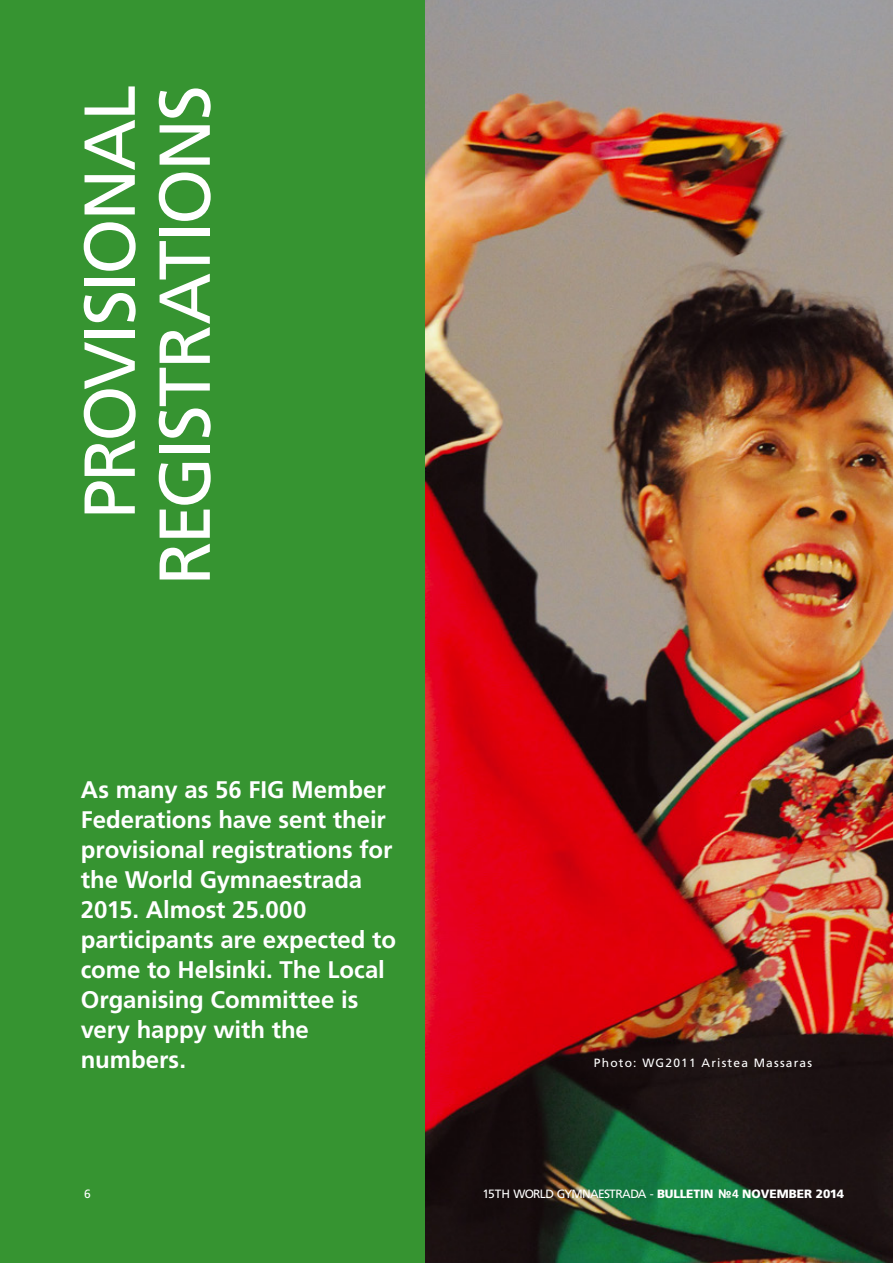
<style>
.page{position:relative;width:893px;height:1263px;background:#fff}
.page>*{position:absolute;margin:0;border:0;box-sizing:border-box;transform-origin:0 0}
.t1{font:72px/75px "Frutiger LT Std";letter-spacing:-.03em;color:#fff;text-align:right}
.t2{font:700 24px/30px "Frutiger LT Std";letter-spacing:-.005em;color:#fff}
.t3{font:12px "Frutiger LT Std";letter-spacing:-.06em;color:#fff}
.t4{font:12px "Frutiger LT Std";letter-spacing:.1em;color:#fff}
.t5{font:12px "Frutiger LT Std";color:#fff}
.s1{font-weight:900}
.s2{font-family:"Arial";font-weight:700}
.s3{font-weight:700}
</style>
<div class="page">
<div style="left:0;top:0;width:425px;height:1263px;background:#369431"></div>
<img style="left:425px;top:0;width:468px;height:1263px">
<h1 class="t1" style="left:73px;top:585px;width:502px;rotate:-90deg">PROVISIONAL<br>REGISTRATIONS</h1>
<p class="t2" style="left:81px;top:775px;width:317px">As many as 56 FIG Member<br>Federations have sent their provisional registrations for the World Gymnaestrada<br>2015. Almost 25.000 participants are expected to come to Helsinki. The Local<br>Organising Committee is very happy with the numbers.</p>
<p class="t4" style="left:594px;top:1056px;width:220px">Photo: WG2011 Aristea Massaras</p>
<p class="t5" style="left:84px;top:1186px;width:8px">6</p>
<p class="t3" style="left:482px;top:1186px;width:363px">15TH WORLD GYMNAESTRADA - <span class="s1">BULLETIN</span> <span class="s2">№</span><span class="s3">4</span> <span class="s1">NOVEMBER 2014</span></p>
</div>
